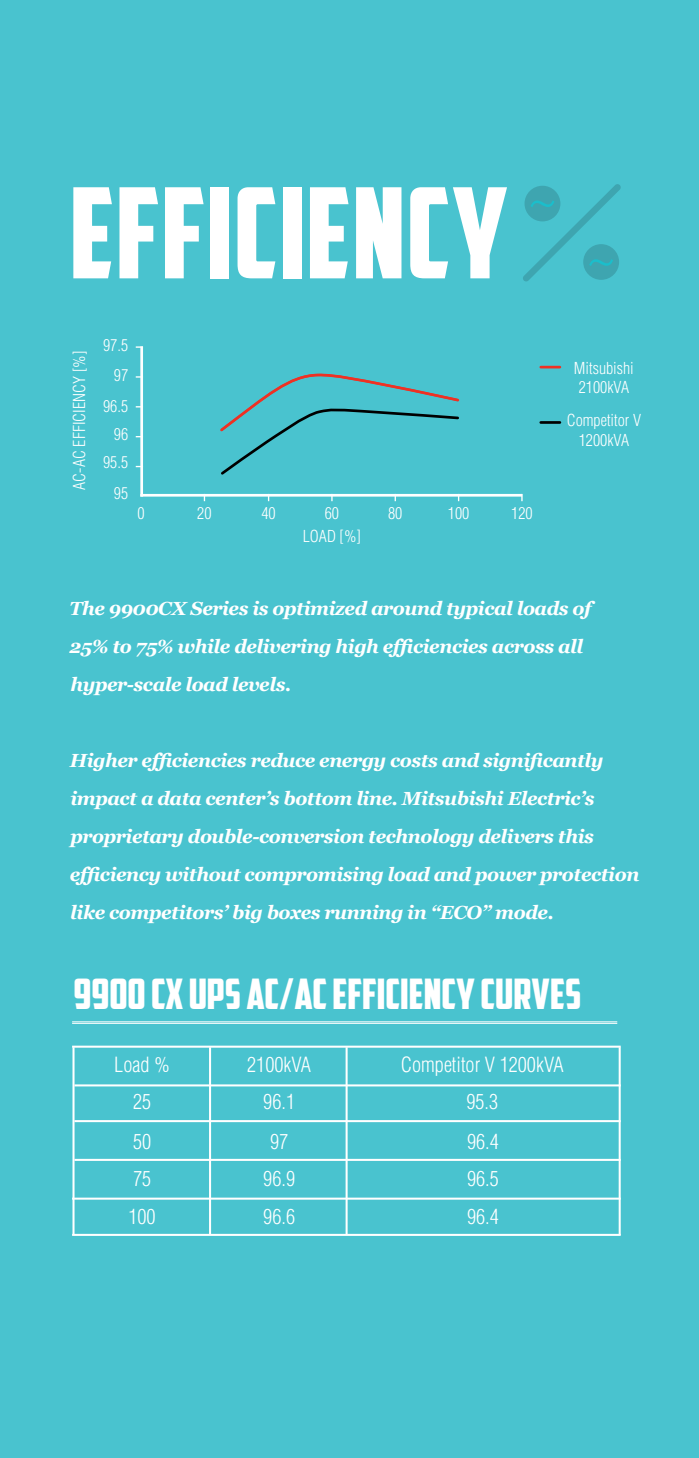
<style>
.page{position:relative;width:699px;height:1458px;background:#49c3cf}
.page>*{position:absolute;margin:0;border:0;box-sizing:border-box;transform-origin:0 0}
.t1{font:125.55px "American Captain";letter-spacing:.01em;color:#fff}
.t2{font:50.62px "Minion Pro";color:#1bbecb}
.t3{font:41.85px "American Captain";color:#fff}
.t4{font:300 condensed 20.47px/37.1px "Helvetica";color:#fff;text-align:center}
.t5{font:italic 700 18.9px/38px "Georgia";letter-spacing:-.025em;color:#fff}
.t6{font:300 condensed 16.2px/19.3px "Helvetica";color:#fff}
</style>
<div class="page">
<hr style="left:72px;top:1021px;width:545px;height:1px;background:#fff">
<hr style="left:72px;top:1023px;width:545px;height:1px;background:#fff">
<hr style="left:72px;top:1046px;width:548px;height:2px;background:#fff">
<hr style="left:72px;top:1234px;width:548px;height:2px;background:#fff">
<hr style="left:209px;top:1047px;width:2px;height:188px;background:#fff">
<hr style="left:72px;top:1047px;width:3px;height:188px;background:#fff">
<hr style="left:618px;top:1047px;width:2px;height:188px;background:#fff">
<hr style="left:345px;top:1047px;width:2px;height:188px;background:#fff">
<hr style="left:74px;top:1084px;width:546px;height:2px;background:#fff">
<hr style="left:74px;top:1120px;width:546px;height:2px;background:#fff">
<hr style="left:74px;top:1159px;width:546px;height:2px;background:#fff">
<hr style="left:72px;top:1198px;width:548px;height:2px;background:#fff">
<hr style="left:140px;top:346px;width:3px;height:151px;background:#fff">
<svg style="left:136px;top:346px;width:7px;height:2px"></svg>
<hr style="left:140px;top:494px;width:382px;height:3px;background:#fff">
<hr style="left:540px;top:366px;width:20px;height:2px;background:#ee3124">
<hr style="left:540px;top:421px;width:20px;height:3px;background:#000">
<svg style="left:523px;top:184px;width:98px;height:97px"></svg>
<div style="left:524px;top:186px;width:36px;height:35px;background:#3ea5b0;border-radius:50%"></div>
<div style="left:583px;top:244px;width:36px;height:36px;background:#3ea5b0;border-radius:50%"></div>
<svg style="left:220px;top:373px;width:240px;height:102px"></svg>
<h1 class="t1" style="left:70px;top:158px;width:440px">EFFICIENCY</h1>
<h2 class="t2" style="left:528px;top:166px;width:31px">~</h2>
<h2 class="t2" style="left:586px;top:225px;width:31px">~</h2>
<p class="t6" style="left:70px;top:490px;width:140px;rotate:-90deg">AC-AC EFFICIENCY [%]</p>
<p class="t6" style="left:103px;top:335px;width:27px">97.5</p>
<p class="t6" style="left:114px;top:366px;width:16px">97</p>
<p class="t6" style="left:103px;top:397px;width:27px">96.5</p>
<p class="t6" style="left:114px;top:425px;width:16px">96</p>
<p class="t6" style="left:103px;top:453px;width:27px">95.5</p>
<p class="t6" style="left:114px;top:483px;width:16px">95</p>
<p class="t6" style="left:138px;top:503px;width:9px">0</p>
<p class="t6" style="left:197px;top:503px;width:16px">20</p>
<p class="t6" style="left:261px;top:503px;width:16px">40</p>
<p class="t6" style="left:325px;top:503px;width:16px">60</p>
<p class="t6" style="left:388px;top:503px;width:16px">80</p>
<p class="t6" style="left:448px;top:503px;width:23px">100</p>
<p class="t6" style="left:511px;top:503px;width:23px">120</p>
<p class="t6" style="left:303px;top:526px;width:60px">LOAD [%]</p>
<p class="t6" style="left:574px;top:358px;width:61px">Mitsubishi<br>2100kVA</p>
<p class="t6" style="left:566px;top:411px;width:76px;text-align:center">Competitor V<br>1200kVA</p>
<p class="t5" style="left:70px;top:589px;width:523px">The 9900CX Series is optimized around typical loads of<br>25% to 75% while delivering high efficiencies across all hyper-scale load levels.</p>
<p class="t5" style="left:70px;top:741px;width:571px">Higher efficiencies reduce energy costs and significantly impact a data center’s bottom line. Mitsubishi Electric’s proprietary double-conversion technology delivers this efficiency without compromising load and power protection like competitors’ big boxes running in “ECO” mode.</p>
<h3 class="t3" style="left:73px;top:969px;width:509px">9900 CX UPS AC/AC EFFICIENCY CURVES</h3>
<p class="t4" style="left:114px;top:1045px;width:57px;line-height:37.8px">Load %<br>25</p>
<p class="t4" style="left:128px;top:1123px;width:29px;text-align:left">50<br>75<br>100</p>
<p class="t4" style="left:247px;top:1045px;width:65px;line-height:37.8px">2100kVA<br>96.1</p>
<p class="t4" style="left:263px;top:1123px;width:33px">97<br>96.9<br>96.6</p>
<p class="t4" style="left:401px;top:1045px;width:164px;line-height:37.8px">Competitor V 1200kVA<br>95.3</p>
<p class="t4" style="left:467px;top:1123px;width:33px;text-align:justify">96.4<br>96.5<br>96.4</p>
</div>
